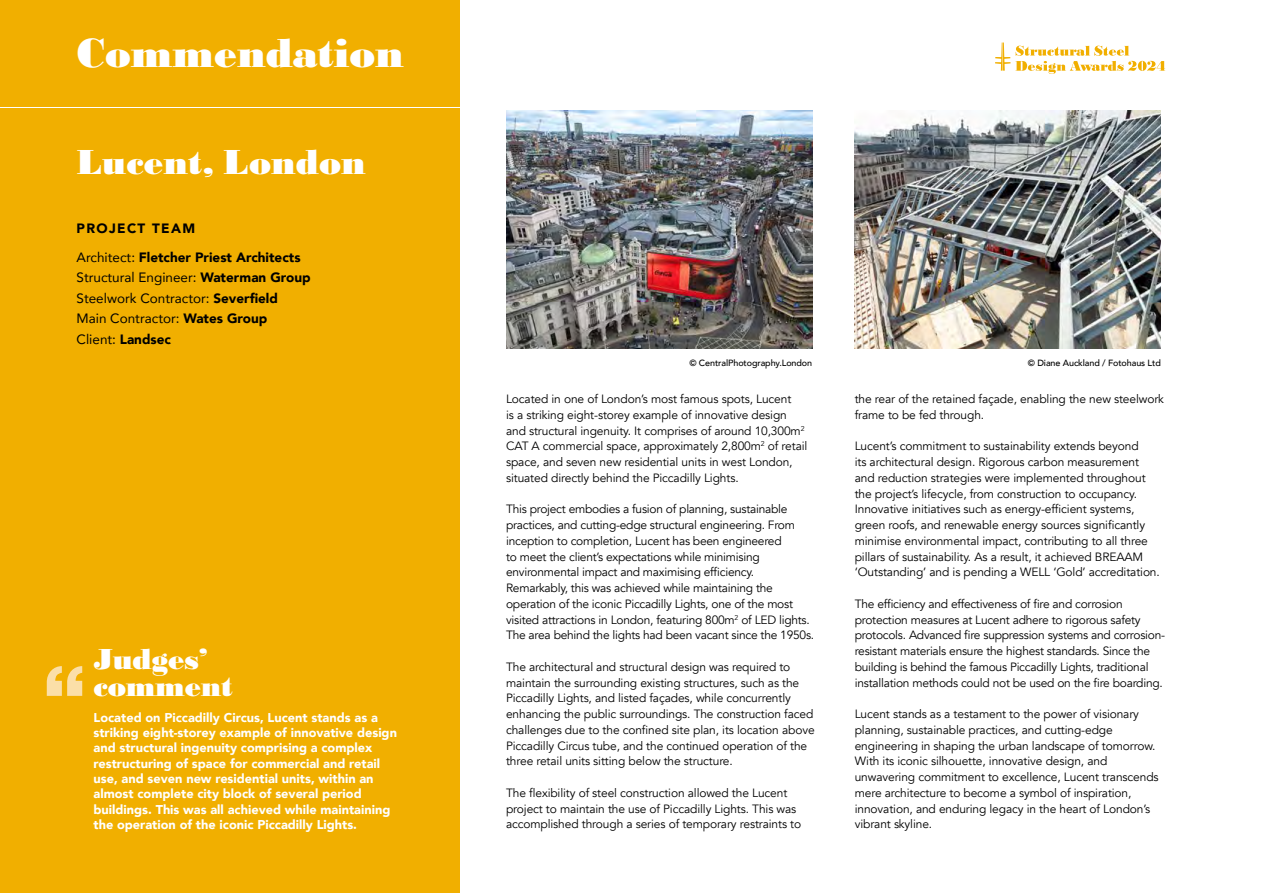
<style>
.page{position:relative;width:1263px;height:893px;background:#fff}
.page>*{position:absolute;margin:0;border:0;box-sizing:border-box;transform-origin:0 0}
.t1{font:700 expanded 42px "Bodoni URW";color:#fff}
.t2{font:700 expanded 36px "Bodoni URW";color:#fff}
.t3{font:700 expanded 30px/27px "Bodoni URW";letter-spacing:-.01em;color:#fff}
.t4{font:13.5px/20.4px "Avenir";color:#000}
.t5{font:900 13.5px/29px "Avenir";color:#000}
.t6{font:900 12.75px/15.3px "Avenir";color:#fff}
.t7{font:12px/15.8px "Avenir";letter-spacing:-.01em;color:#000}
.t8{font:500 9px "Avenir";letter-spacing:-.01em;color:#000}
.s1{font-weight:400}
.s2{font-weight:900}
</style>
<div class="page">
<img style="left:506px;top:111px;width:306px;height:238px">
<img style="left:855px;top:111px;width:306px;height:238px">
<div style="left:0;top:0;width:459px;height:106px;background:#f1af00"></div>
<div style="left:0;top:108px;width:459px;height:785px;background:#f1af00"></div>
<svg style="left:995px;top:43px;width:170px;height:31px"></svg>
<svg style="left:46px;top:666px;width:36px;height:30px"></svg>
<h1 class="t1" style="left:77px;top:29px;width:329px">Commendation</h1>
<h2 class="t2" style="left:77px;top:141px;width:291px">Lucent, London</h2>
<p class="t5" style="left:77px;top:213px;width:226px">PROJECT TEAM<br><span class="s1">Architect:</span> Fletcher Priest Architects</p>
<p class="t4" style="left:77px;top:267px;width:236px">Structural Engineer: <span class="s2">Waterman Group<br></span>Steelwork Contractor: <span class="s2">Severfield<br></span>Main Contractor: <span class="s2">Wates Group<br></span>Client: <span class="s2">Landsec</span></p>
<h3 class="t3" style="left:94px;top:646px;width:141px">Judges’ comment</h3>
<p class="t6" style="left:94px;top:709px;width:305px">Located on Piccadilly Circus, Lucent stands as a striking eight-storey example of innovative design and structural ingenuity comprising a complex restructuring of space for commercial and retail use, and seven new residential units, within an almost complete city block of several period buildings. This was all achieved while maintaining the operation of the iconic Piccadilly Lights.</p>
<p class="t8" style="left:689px;top:355px;width:124px">© CentralPhotography.London</p>
<p class="t8" style="left:1028px;top:355px;width:135px">© Diane Auckland / Fotohaus Ltd</p>
<p class="t7" style="left:506px;top:391px;width:303px">Located in one of London’s most famous spots, Lucent<br>is a striking eight-storey example of innovative design and structural ingenuity. It comprises of around 10,300m<sup>2<br></sup>CAT A commercial space, approximately 2,800m<sup>2</sup> of retail space, and seven new residential units in west London, situated directly behind the Piccadilly Lights.</p>
<p class="t7" style="left:506px;top:502px;width:310px">This project embodies a fusion of planning, sustainable practices, and cutting-edge structural engineering. From inception to completion, Lucent has been engineered<br>to meet the client’s expectations while minimising environmental impact and maximising efficiency.<br>Remarkably, this was achieved while maintaining the operation of the iconic Piccadilly Lights, one of the most visited attractions in London, featuring 800m<sup>2</sup> of LED lights.<br>The area behind the lights had been vacant since the 1950s.</p>
<p class="t7" style="left:506px;top:659px;width:310px">The architectural and structural design was required to maintain the surrounding existing structures, such as the Piccadilly Lights, and listed façades, while concurrently enhancing the public surroundings. The construction faced challenges due to the confined site plan, its location above Piccadilly Circus tube, and the continued operation of the three retail units sitting below the structure.</p>
<p class="t7" style="left:506px;top:785px;width:297px">The flexibility of steel construction allowed the Lucent project to maintain the use of Piccadilly Lights. This was accomplished through a series of temporary restraints to</p>
<p class="t7" style="left:855px;top:391px;width:311px">the rear of the retained façade, enabling the new steelwork frame to be fed through.</p>
<p class="t7" style="left:855px;top:439px;width:307px">Lucent’s commitment to sustainability extends beyond<br>its architectural design. Rigorous carbon measurement and reduction strategies were implemented throughout the project’s lifecycle, from construction to occupancy.<br>Innovative initiatives such as energy-efficient systems, green roofs, and renewable energy sources significantly minimise environmental impact, contributing to all three pillars of sustainability. As a result, it achieved BREAAM ‘Outstanding’ and is pending a WELL ‘Gold’ accreditation.</p>
<p class="t7" style="left:855px;top:596px;width:312px">The efficiency and effectiveness of fire and corrosion protection measures at Lucent adhere to rigorous safety protocols. Advanced fire suppression systems and corrosion&shy;resistant materials ensure the highest standards. Since the building is behind the famous Piccadilly Lights, traditional installation methods could not be used on the fire boarding.</p>
<p class="t7" style="left:855px;top:706px;width:305px">Lucent stands as a testament to the power of visionary planning, sustainable practices, and cutting-edge engineering in shaping the urban landscape of tomorrow.<br>With its iconic silhouette, innovative design, and unwavering commitment to excellence, Lucent transcends mere architecture to become a symbol of inspiration, innovation, and enduring legacy in the heart of London’s vibrant skyline.</p>
</div>
